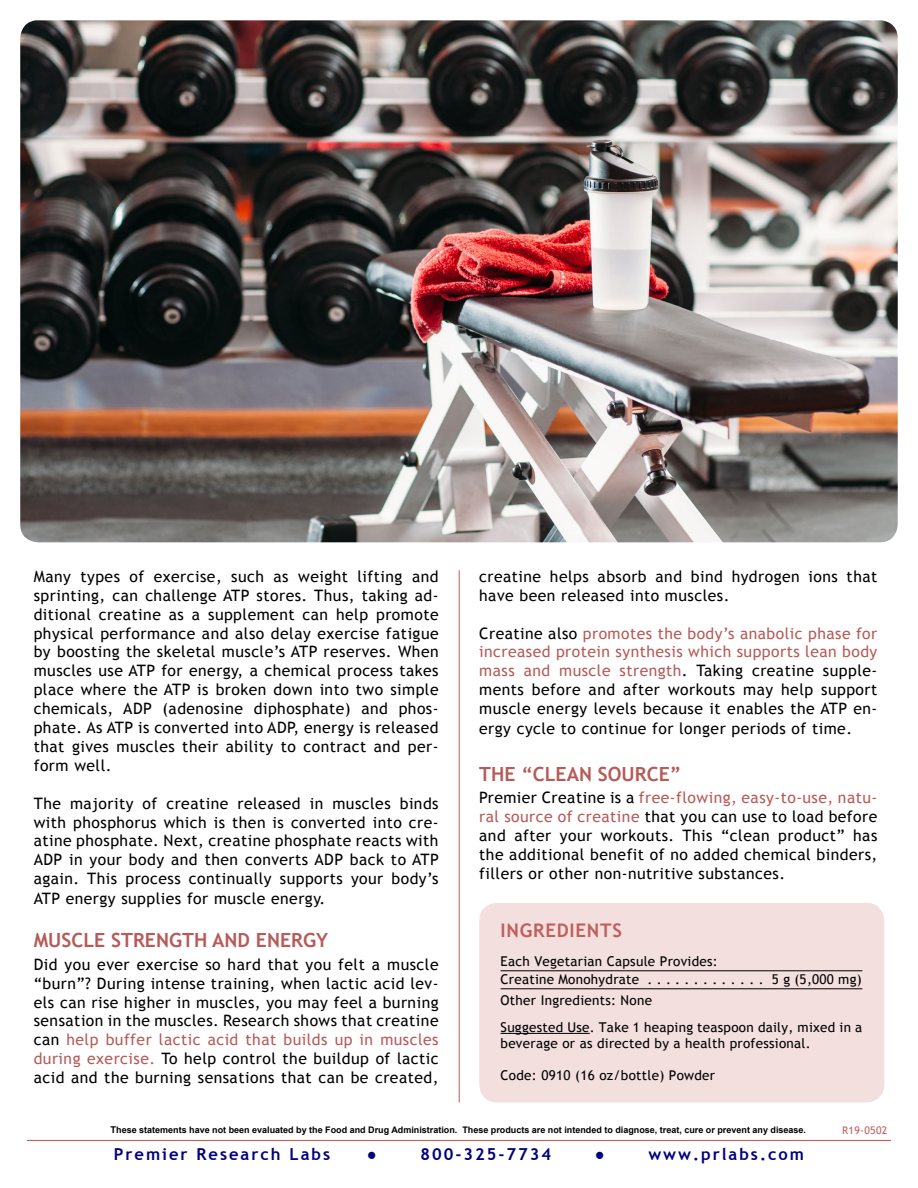
<style>
.page{position:relative;width:918px;height:1188px;background:#fff}
.page>*{position:absolute;margin:0;border:0;box-sizing:border-box;transform-origin:0 0}
.t1{font:700 19.5px "Trebuchet MS";color:#b65b58}
.t2{font:700 18.75px "Trebuchet MS";letter-spacing:.04em;color:#c05f5c}
.t3{font:700 16.5px "Trebuchet MS";letter-spacing:.12em;color:#00007d}
.t4{font:15.75px/18.9px "Trebuchet MS";letter-spacing:.03em;color:#000;text-align:justify}
.t5{font:13.5px/17.2px "Trebuchet MS";letter-spacing:.02em;color:#000}
.t6{font:10.5px "Trebuchet MS";letter-spacing:.03em;color:#c05f5c}
.t7{font:700 9px "Arial";color:#000}
.s1{color:#b65b58}
.s2{font-size:9.3px}
</style>
<div class="page">
<img style="left:20px;top:20px;width:878px;height:522px">
<hr style="left:459px;top:570px;width:1px;height:532px;background:#b65b58">
<hr style="left:27px;top:1140px;width:864px;height:1px;background:#c05f5c">
<div style="left:479px;top:903px;width:405px;height:199px;background:#f2dfde;border-radius:18px"></div>
<hr style="left:501px;top:970px;width:361px;height:1px;background:#000">
<hr style="left:501px;top:988px;width:361px;height:1px;background:#000">
<hr style="left:501px;top:1033px;width:89px;height:1px;background:#000">
<p class="t4" style="left:34px;top:567px;width:406px">Many types of exercise, such as weight lifting and sprinting, can challenge ATP stores. Thus, taking ad&shy;ditional creatine as a supplement can help promote physical performance and also delay exercise fatigue by boosting the skeletal muscle’s ATP reserves. When muscles use ATP for energy, a chemical process takes place where the ATP is broken down into two simple chemicals, ADP (adenosine diphosphate) and phos&shy;phate. As ATP is converted into ADP, energy is released that gives muscles their ability to contract and per&shy;form well.</p>
<p class="t4" style="left:34px;top:794px;width:407px">The majority of creatine released in muscles binds with phosphorus which is then is converted into cre&shy;atine phosphate. Next, creatine phosphate reacts with ADP in your body and then converts ADP back to ATP again. This process continually supports your body’s ATP energy supplies for muscle energy.</p>
<p class="t1" style="left:34px;top:928px;width:296px">MUSCLE STRENGTH AND ENERGY</p>
<p class="t4" style="left:34px;top:955px;width:406px">Did you ever exercise so hard that you felt a muscle “burn”? During intense training, when lactic acid lev&shy;els can rise higher in muscles, you may feel a burning sensation in the muscles. Research shows that creatine can <span class="s1">help buffer lactic acid that builds up in muscles during exercise.</span> To help control the buildup of lactic acid and the burning sensations that can be created,</p>
<p class="t4" style="left:479px;top:567px;width:400px">creatine helps absorb and bind hydrogen ions that have been released into muscles.</p>
<p class="t4" style="left:479px;top:624px;width:400px">Creatine also <span class="s1">promotes the body’s anabolic phase for increased protein synthesis which supports lean body mass and muscle strength</span>. Taking creatine supple&shy;ments before and after workouts may help support muscle energy levels because it enables the ATP en&shy;ergy cycle to continue for longer periods of time.</p>
<p class="t1" style="left:479px;top:762px;width:203px">THE “CLEAN SOURCE”</p>
<p class="t4" style="left:479px;top:788px;width:400px">Premier Creatine is a <span class="s1">free-flowing, easy-to-use, natu&shy;ral source of creatine</span> that you can use to load before and after your workouts. This “clean product” has the additional benefit of no added chemical binders, fillers or other non-nutritive substances.</p>
<p class="t2" style="left:501px;top:919px;width:123px">INGREDIENTS</p>
<p class="t5" style="left:501px;top:953px;width:363px">Each Vegetarian Capsule Provides:<br>Creatine Monohydrate . . . . . . . . . . . . . 5 g (5,000 mg)</p>
<p class="t5" style="left:501px;top:987px;width:363px;line-height:27px">Other Ingredients: None<br>Suggested Use. Take 1 heaping teaspoon daily, mixed in a</p>
<p class="t5" style="left:501px;top:1035px;width:312px">beverage or as directed by a health professional.</p>
<p class="t5" style="left:501px;top:1067px;width:216px">Code: 0910 (16 oz/bottle) Powder</p>
<p class="t7" style="left:110px;top:1124px;width:697px"><span class="s2">T</span>hese statements have not been evaluated by the Food and Drug Administration. These products are not intended to diagnose, treat, cure or prevent any disease.</p>
<p class="t6" style="left:842px;top:1124px;width:47px">R19-0502</p>
<p class="t3" style="left:114px;top:1144px;width:218px">Premier Research Labs</p>
<p class="t3" style="left:367px;top:1144px;width:11px">●</p>
<p class="t3" style="left:421px;top:1144px;width:132px">800-325-7734</p>
<p class="t3" style="left:595px;top:1144px;width:11px">●</p>
<p class="t3" style="left:648px;top:1144px;width:157px">www.prlabs.com</p>
</div>
